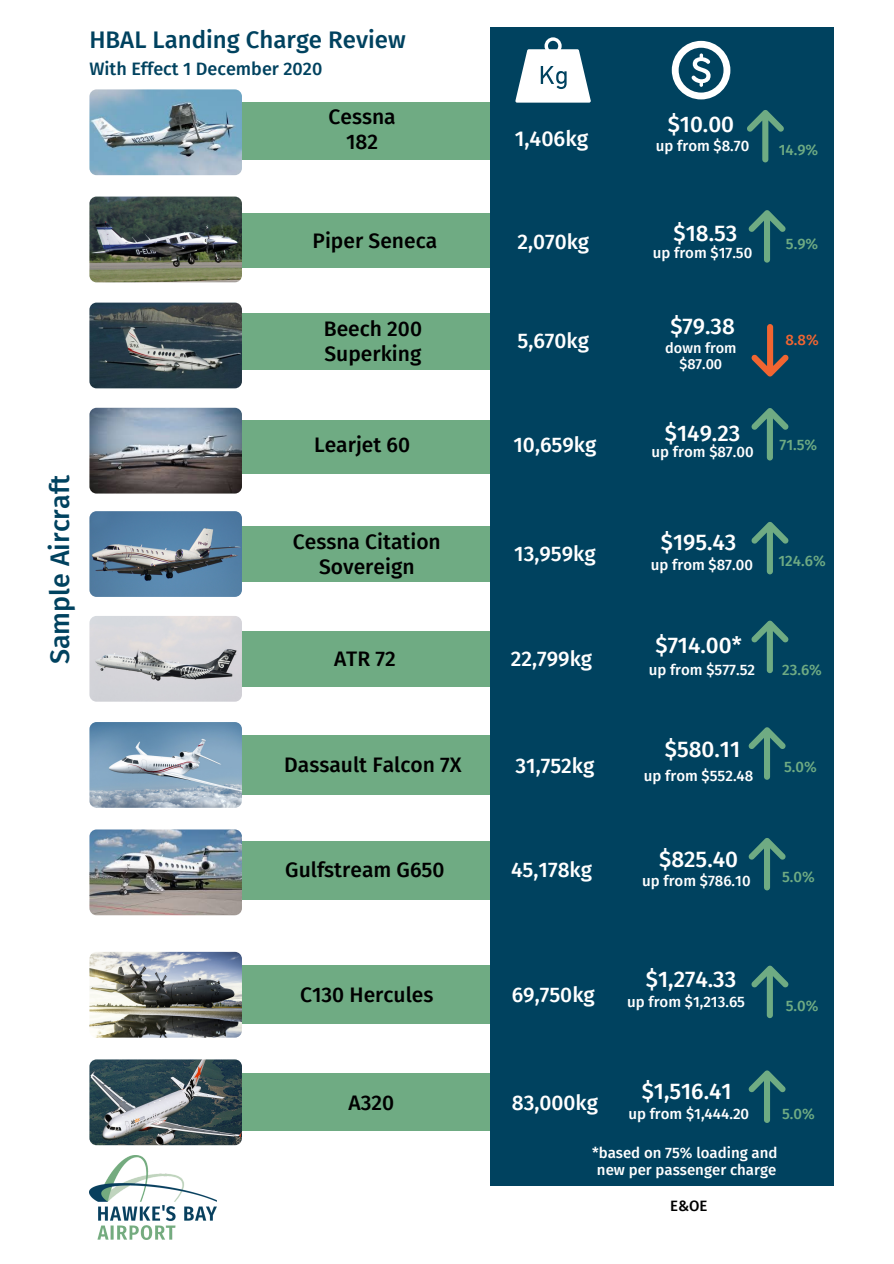
<style>
.page{position:relative;width:894px;height:1264px;background:#fff}
.page>*{position:absolute;margin:0;border:0;box-sizing:border-box;transform-origin:0 0}
.t1{font:500 26.85px "Fira Sans";color:#00425f}
.t2{font:500 24px "Fira Sans";color:#00425f}
.t3{font:500 22.5px "Fira Sans";color:#fff}
.t4{font:500 21.45px "Fira Sans";color:#fff}
.t5{font:500 21px/24.8px "Fira Sans";color:#000;text-align:center}
.t6{font:500 21px "Fira Sans";color:#fff}
.t7{font:500 18px "Fira Sans";color:#00425f}
.t8{font:500 15px "Fira Sans";color:#fff}
.t9{font:500 15px "Fira Sans";color:#6fab83}
.t10{font:500 15px "Fira Sans";color:#f16531}
.t11{font:500 15px "Fira Sans";color:#000}
.t12{font:500 14.55px "Fira Sans";color:#fff}
</style>
<div class="page">
<div style="left:217px;top:102px;width:484px;height:58px;background:#6fab83"></div>
<img style="left:89px;top:89px;width:153px;height:86px;border-radius:7px">
<div style="left:217px;top:214px;width:584px;height:54px;background:#6fab83"></div>
<img style="left:89px;top:196px;width:153px;height:86px;border-radius:7px">
<div style="left:210px;top:313px;width:578px;height:56px;background:#6fab83"></div>
<img style="left:89px;top:302px;width:153px;height:86px;border-radius:7px">
<div style="left:223px;top:420px;width:578px;height:53px;background:#6fab83"></div>
<img style="left:89px;top:408px;width:153px;height:85px;border-radius:7px">
<div style="left:214px;top:526px;width:577px;height:55px;background:#6fab83"></div>
<img style="left:89px;top:511px;width:153px;height:86px;border-radius:7px">
<div style="left:207px;top:735px;width:584px;height:60px;background:#6fab83"></div>
<img style="left:89px;top:722px;width:153px;height:85px;border-radius:7px">
<div style="left:214px;top:840px;width:570px;height:59px;background:#6fab83"></div>
<img style="left:89px;top:829px;width:153px;height:86px;border-radius:7px">
<div style="left:226px;top:1073px;width:578px;height:58px;background:#6fab83"></div>
<div style="left:205px;top:965px;width:571px;height:59px;background:#6fab83"></div>
<img style="left:89px;top:951px;width:153px;height:86px;border-radius:7px">
<div style="left:173px;top:631px;width:577px;height:55px;background:#6fab83"></div>
<div style="left:490px;top:27px;width:126px;height:1158px;background:#00425f"></div>
<svg style="left:515px;top:37px;width:75px;height:66px"></svg>
<div style="left:605px;top:27px;width:228px;height:1158px;background:#00425f"></div>
<svg style="left:671px;top:41px;width:59px;height:58px"></svg>
<svg style="left:747px;top:110px;width:36px;height:52px"></svg>
<svg style="left:748px;top:727px;width:37px;height:52px"></svg>
<svg style="left:748px;top:838px;width:37px;height:52px"></svg>
<svg style="left:751px;top:965px;width:37px;height:53px"></svg>
<svg style="left:751px;top:324px;width:37px;height:53px"></svg>
<svg style="left:751px;top:408px;width:37px;height:52px"></svg>
<svg style="left:751px;top:522px;width:37px;height:52px"></svg>
<svg style="left:748px;top:210px;width:37px;height:53px"></svg>
<img style="left:89px;top:616px;width:153px;height:85px;border-radius:7px">
<img style="left:89px;top:1059px;width:153px;height:86px;border-radius:7px">
<svg style="left:751px;top:620px;width:37px;height:53px"></svg>
<svg style="left:748px;top:1070px;width:37px;height:52px"></svg>
<img style="left:89px;top:1155px;width:128px;height:84px">
<p class="t2" style="left:89px;top:26px;width:318px">HBAL Landing Charge Review</p>
<p class="t7" style="left:89px;top:58px;width:234px">With Effect 1 December 2020</p>
<p class="t5" style="left:328px;top:104px;width:69px">Cessna<br>182</p>
<p class="t4" style="left:514px;top:126px;width:75px">1,406kg</p>
<p class="t1" style="left:44px;top:664px;width:191px;rotate:-90deg">Sample Aircraft</p>
<p class="t5" style="left:312px;top:229px;width:126px">Piper Seneca</p>
<p class="t5" style="left:324px;top:317px;width:100px;text-align:left">Beech 200<br>Superking</p>
<p class="t5" style="left:314px;top:433px;width:98px">Learjet 60</p>
<p class="t5" style="left:293px;top:530px;width:149px">Cessna Citation<br>Sovereign</p>
<p class="t6" style="left:517px;top:229px;width:73px">2,070kg</p>
<p class="t6" style="left:517px;top:328px;width:73px">5,670kg</p>
<p class="t6" style="left:513px;top:432px;width:84px">10,659kg</p>
<p class="t6" style="left:514px;top:541px;width:83px">13,959kg</p>
<p class="t5" style="left:334px;top:646px;width:63px">ATR 72</p>
<p class="t6" style="left:510px;top:646px;width:83px">22,799kg</p>
<p class="t5" style="left:284px;top:752px;width:179px">Dassault Falcon 7X</p>
<p class="t5" style="left:285px;top:857px;width:161px">Gulfstream G650</p>
<p class="t6" style="left:515px;top:753px;width:80px">31,752kg</p>
<p class="t6" style="left:511px;top:857px;width:82px">45,178kg</p>
<p class="t3" style="left:667px;top:111px;width:68px">$10.00</p>
<p class="t8" style="left:655px;top:137px;width:95px">up from $8.70</p>
<p class="t9" style="left:778px;top:141px;width:41px">14.9%</p>
<p class="t3" style="left:673px;top:220px;width:65px">$18.53</p>
<p class="t8" style="left:652px;top:244px;width:101px">up from $17.50</p>
<p class="t3" style="left:670px;top:313px;width:66px">$79.38</p>
<p class="t12" style="left:665px;top:339px;width:73px">down from</p>
<p class="t12" style="left:679px;top:356px;width:44px">$87.00</p>
<p class="t3" style="left:664px;top:420px;width:77px">$149.23</p>
<p class="t8" style="left:651px;top:443px;width:104px">up from $87.00</p>
<p class="t9" style="left:785px;top:235px;width:34px">5.9%</p>
<p class="t10" style="left:785px;top:331px;width:35px">8.8%</p>
<p class="t9" style="left:779px;top:436px;width:39px">71.5%</p>
<p class="t3" style="left:660px;top:529px;width:77px">$195.43</p>
<p class="t8" style="left:650px;top:556px;width:104px">up from $87.00</p>
<p class="t3" style="left:655px;top:631px;width:88px">$714.00*</p>
<p class="t8" style="left:648px;top:660px;width:108px">up from $577.52</p>
<p class="t3" style="left:664px;top:736px;width:77px">$580.11</p>
<p class="t8" style="left:643px;top:767px;width:111px">up from $552.48</p>
<p class="t9" style="left:778px;top:552px;width:49px">124.6%</p>
<p class="t9" style="left:782px;top:660px;width:41px">23.6%</p>
<p class="t9" style="left:783px;top:758px;width:34px">5.0%</p>
<p class="t3" style="left:659px;top:846px;width:80px">$825.40</p>
<p class="t8" style="left:642px;top:872px;width:110px">up from $786.10</p>
<p class="t9" style="left:781px;top:868px;width:34px">5.0%</p>
<p class="t5" style="left:300px;top:982px;width:135px">C130 Hercules</p>
<p class="t6" style="left:511px;top:982px;width:85px">69,750kg</p>
<p class="t5" style="left:348px;top:1090px;width:47px">A320</p>
<p class="t6" style="left:511px;top:1090px;width:88px">83,000kg</p>
<p class="t3" style="left:645px;top:965px;width:92px">$1,274.33</p>
<p class="t8" style="left:627px;top:993px;width:119px">up from $1,213.65</p>
<p class="t3" style="left:641px;top:1077px;width:91px">$1,516.41</p>
<p class="t8" style="left:628px;top:1104px;width:122px">up from $1,444.20</p>
<p class="t9" style="left:785px;top:996px;width:34px">5.0%</p>
<p class="t9" style="left:781px;top:1104px;width:34px">5.0%</p>
<p class="t8" style="left:592px;top:1143px;width:187px">*based on 75% loading and</p>
<p class="t8" style="left:596px;top:1160px;width:181px">new per passenger charge</p>
<p class="t11" style="left:670px;top:1196px;width:39px">E&amp;OE</p>
</div>
